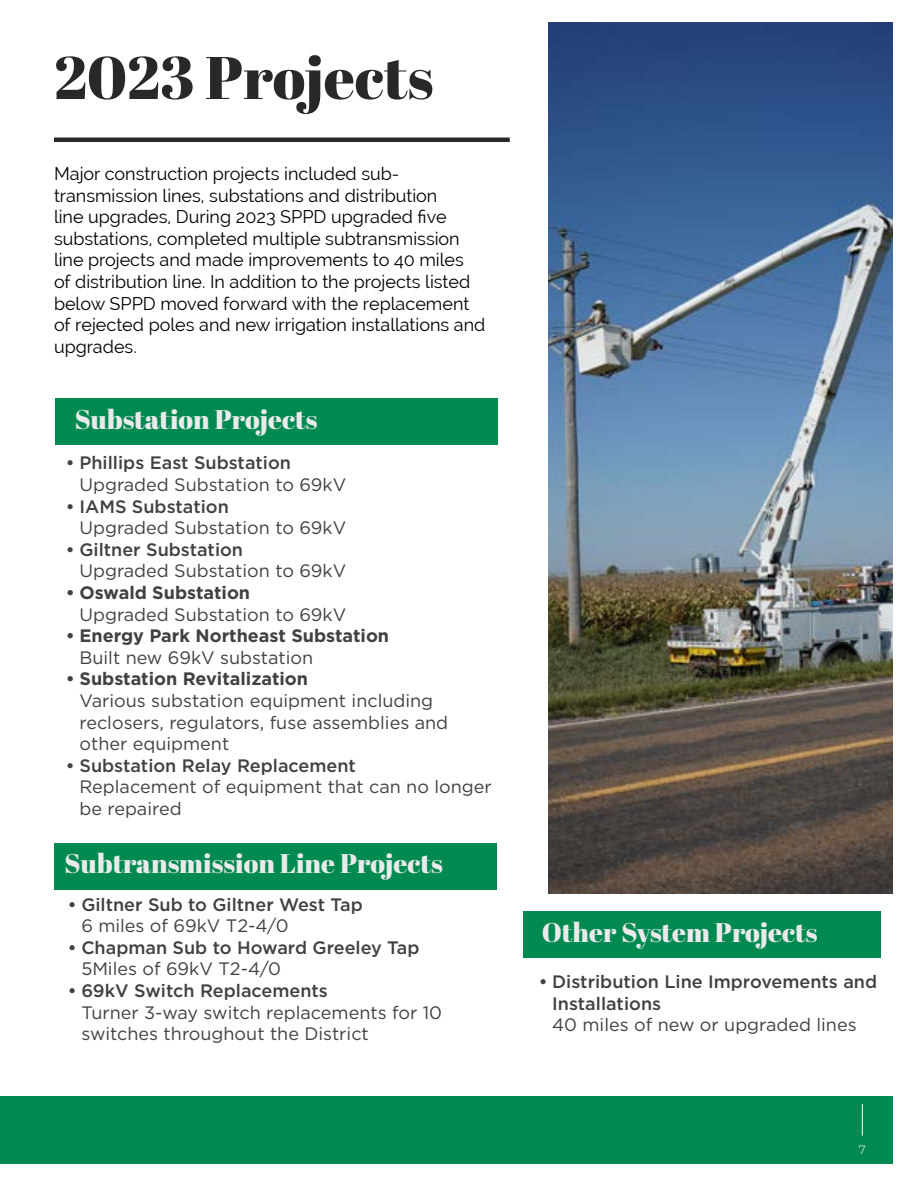
<style>
.page{position:relative;width:918px;height:1188px;background:#fff}
.page>*{position:absolute;margin:0;border:0;box-sizing:border-box;transform-origin:0 0}
.t1{font:60px "Abril Fatface";color:#292829}
.t2{font:27px "Abril Fatface";color:#eaeaea}
.t3{font:18px/21.6px "Gotham";color:#414042}
.t4{font:18px/21.6px "Raleway";color:#000}
.t5{font:500 18px/21.6px "Gotham";color:#414042}
.t6{font:700 18px "Gotham";color:#414042}
.t7{font:300 12px "Montserrat";color:#fff}
</style>
<div class="page">
<div style="left:56px;top:399px;width:442px;height:46px;background:#008a52"></div>
<div style="left:54px;top:843px;width:442px;height:46px;background:#008a52"></div>
<div style="left:524px;top:912px;width:357px;height:46px;background:#008a52"></div>
<div style="left:0;top:1096px;width:892px;height:68px;background:#008a52"></div>
<hr style="left:862px;top:1104px;width:1px;height:32px;background:#fff">
<img style="left:549px;top:23px;width:343px;height:871px">
<hr style="left:54px;top:138px;width:456px;height:4px;background:#292829">
<h1 class="t1" style="left:54px;top:36px;width:381px">2023 Projects</h1>
<p class="t4" style="left:54px;top:163px;width:433px">Major construction projects included sub&shy;transmission lines, substations and distribution<br>line upgrades, During 2023 SPPD upgraded five substations, completed multiple subtransmission line projects and made improvements to 40 miles<br>of distribution line. In addition to the projects listed below SPPD moved forward with the replacement of rejected poles and new irrigation installations and upgrades.</p>
<h2 class="t2" style="left:75px;top:401px;width:244px">Substation Projects</h2>
<p class="t5" style="left:66px;top:452px;width:227px">• Phillips East Substation</p>
<p class="t3" style="left:79px;top:474px;width:268px">Upgraded Substation to 69kV</p>
<p class="t5" style="left:66px;top:495px;width:164px">• IAMS Substation</p>
<p class="t3" style="left:79px;top:517px;width:268px">Upgraded Substation to 69kV</p>
<p class="t5" style="left:66px;top:539px;width:179px">• Giltner Substation</p>
<p class="t3" style="left:79px;top:560px;width:268px">Upgraded Substation to 69kV</p>
<p class="t6" style="left:66px;top:581px;width:186px">• Oswald Substation</p>
<p class="t3" style="left:79px;top:603px;width:268px">Upgraded Substation to 69kV</p>
<p class="t6" style="left:66px;top:624px;width:325px">• Energy Park Northeast Substation</p>
<p class="t3" style="left:79px;top:646px;width:235px">Built new 69kV substation</p>
<p class="t6" style="left:66px;top:667px;width:244px">• Substation Revitalization</p>
<p class="t3" style="left:79px;top:690px;width:370px">Various substation equipment including reclosers, regulators, fuse assemblies and other equipment</p>
<p class="t5" style="left:66px;top:755px;width:291px">• Substation Relay Replacement</p>
<p class="t3" style="left:79px;top:776px;width:414px">Replacement of equipment that can no longer be repaired</p>
<h2 class="t2" style="left:65px;top:845px;width:380px">Subtransmission Line Projects</h2>
<p class="t5" style="left:68px;top:893px;width:297px">• Giltner Sub to Giltner West Tap</p>
<p class="t3" style="left:81px;top:915px;width:209px">6 miles of 69kV T2-4/0</p>
<p class="t5" style="left:68px;top:936px;width:353px">• Chapman Sub to Howard Greeley Tap</p>
<p class="t3" style="left:81px;top:958px;width:201px">5Miles of 69kV T2-4/0</p>
<p class="t5" style="left:68px;top:980px;width:262px">• 69kV Switch Replacements</p>
<p class="t3" style="left:81px;top:1001px;width:362px">Turner 3-way switch replacements for 10 switches throughout the District</p>
<h2 class="t2" style="left:542px;top:914px;width:277px">Other System Projects</h2>
<p class="t5" style="left:552px;top:971px;width:326px;text-indent:-14px">• Distribution Line Improvements and<br>Installations</p>
<p class="t3" style="left:552px;top:1014px;width:306px">40 miles of new or upgraded lines</p>
<p class="t7" style="left:859px;top:1142px;width:8px">7</p>
</div>
